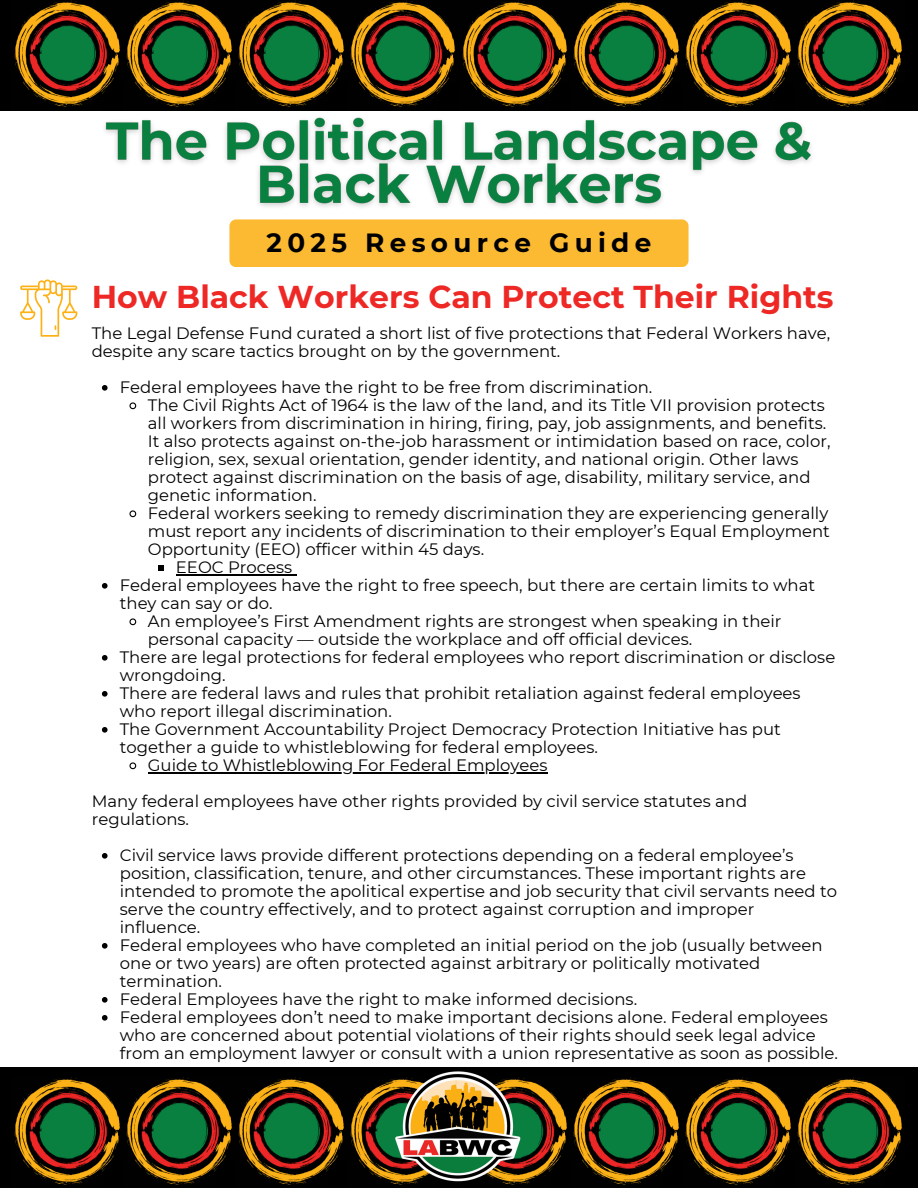
<style>
.page{position:relative;width:918px;height:1188px;background:#fff}
.page>*{position:absolute;margin:0;border:0;box-sizing:border-box;transform-origin:0 0}
.t1{font:700 31.5px "Montserrat";color:#ed2825}
.t2{font:700 26.25px "Montserrat";letter-spacing:.205em;color:#000}
.t3{font:16.5px/18px "Montserrat";color:#000}
</style>
<div class="page">
<div style="left:0;top:0;width:918px;height:110px;background:#000"></div>
<img style="left:12px;top:0;width:894px;height:111px">
<div style="left:229px;top:219px;width:460px;height:48px;background:#fcba32;border-radius:7px"></div>
<svg style="left:102px;top:385px;width:6px;height:6px"></svg>
<svg style="left:129px;top:402px;width:8px;height:8px"></svg>
<svg style="left:129px;top:510px;width:8px;height:8px"></svg>
<svg style="left:158px;top:565px;width:6px;height:6px"></svg>
<hr style="left:176px;top:574px;width:116px;height:1px;background:#000">
<svg style="left:102px;top:583px;width:6px;height:6px"></svg>
<svg style="left:129px;top:618px;width:8px;height:8px"></svg>
<svg style="left:102px;top:655px;width:6px;height:6px"></svg>
<svg style="left:102px;top:691px;width:6px;height:6px"></svg>
<svg style="left:102px;top:727px;width:6px;height:6px"></svg>
<svg style="left:129px;top:762px;width:8px;height:8px"></svg>
<hr style="left:148px;top:772px;width:399px;height:1px;background:#000">
<svg style="left:102px;top:853px;width:6px;height:6px"></svg>
<svg style="left:102px;top:943px;width:6px;height:6px"></svg>
<svg style="left:102px;top:997px;width:6px;height:6px"></svg>
<svg style="left:102px;top:1015px;width:6px;height:6px"></svg>
<div style="left:0;top:1067px;width:918px;height:121px;background:#000"></div>
<img style="left:14px;top:1078px;width:888px;height:107px">
<img style="left:393px;top:1071px;width:132px;height:114px">
<svg style="left:20px;top:280px;width:57px;height:57px"></svg>
<img style="left:97px;top:108px;width:724px;height:99px">
<p class="t2" style="left:267px;top:227px;width:386px">2025 Resource Guide</p>
<p class="t1" style="left:92px;top:277px;width:743px">How Black Workers Can Protect Their Rights</p>
<p class="t3" style="left:92px;top:324px;width:740px">The Legal Defense Fund curated a short list of five protections that Federal Workers have, despite any scare tactics brought on by the government.</p>
<p class="t3" style="left:120px;top:378px;width:534px">Federal employees have the right to be free from discrimination.</p>
<p class="t3" style="left:148px;top:396px;width:684px">The Civil Rights Act of 1964 is the law of the land, and its Title VII provision protects all workers from discrimination in hiring, firing, pay, job assignments, and benefits.<br>It also protects against on-the-job harassment or intimidation based on race, color, religion, sex, sexual orientation, gender identity, and national origin. Other laws protect against discrimination on the basis of age, disability, military service, and genetic information.</p>
<p class="t3" style="left:148px;top:504px;width:684px;text-align:justify">Federal workers seeking to remedy discrimination they are experiencing generally must report any incidents of discrimination to their employer’s Equal Employment Opportunity (EEO) officer within 45 days.</p>
<p class="t3" style="left:176px;top:558px;width:118px">EEOC Process</p>
<p class="t3" style="left:120px;top:576px;width:697px">Federal employees have the right to free speech, but there are certain limits to what they can say or do.</p>
<h3 class="t3" style="left:148px;top:612px;width:635px">An employee’s First Amendment rights are strongest when speaking in their personal capacity — outside the workplace and off official devices.</h3>
<p class="t3" style="left:120px;top:648px;width:717px">There are legal protections for federal employees who report discrimination or disclose wrongdoing.</p>
<h2 class="t3" style="left:120px;top:684px;width:682px">There are federal laws and rules that prohibit retaliation against federal employees who report illegal discrimination.</h2>
<p class="t3" style="left:120px;top:720px;width:662px">The Government Accountability Project Democracy Protection Initiative has put together a guide to whistleblowing for federal employees.</p>
<p class="t3" style="left:148px;top:756px;width:401px">Guide to Whistleblowing For Federal Employees</p>
<p class="t3" style="left:92px;top:792px;width:657px">Many federal employees have other rights provided by civil service statutes and regulations.</p>
<p class="t3" style="left:120px;top:846px;width:719px">Civil service laws provide different protections depending on a federal employee’s position, classification, tenure, and other circumstances. These important rights are intended to promote the apolitical expertise and job security that civil servants need to serve the country effectively, and to protect against corruption and improper influence.</p>
<p class="t3" style="left:120px;top:936px;width:704px">Federal employees who have completed an initial period on the job (usually between one or two years) are often protected against arbitrary or politically motivated termination.</p>
<p class="t3" style="left:120px;top:990px;width:519px">Federal Employees have the right to make informed decisions.</p>
<p class="t3" style="left:120px;top:1008px;width:720px">Federal employees don’t need to make important decisions alone. Federal employees who are concerned about potential violations of their rights should seek legal advice from an employment lawyer or consult with a union representative as soon as possible.</p>
</div>
